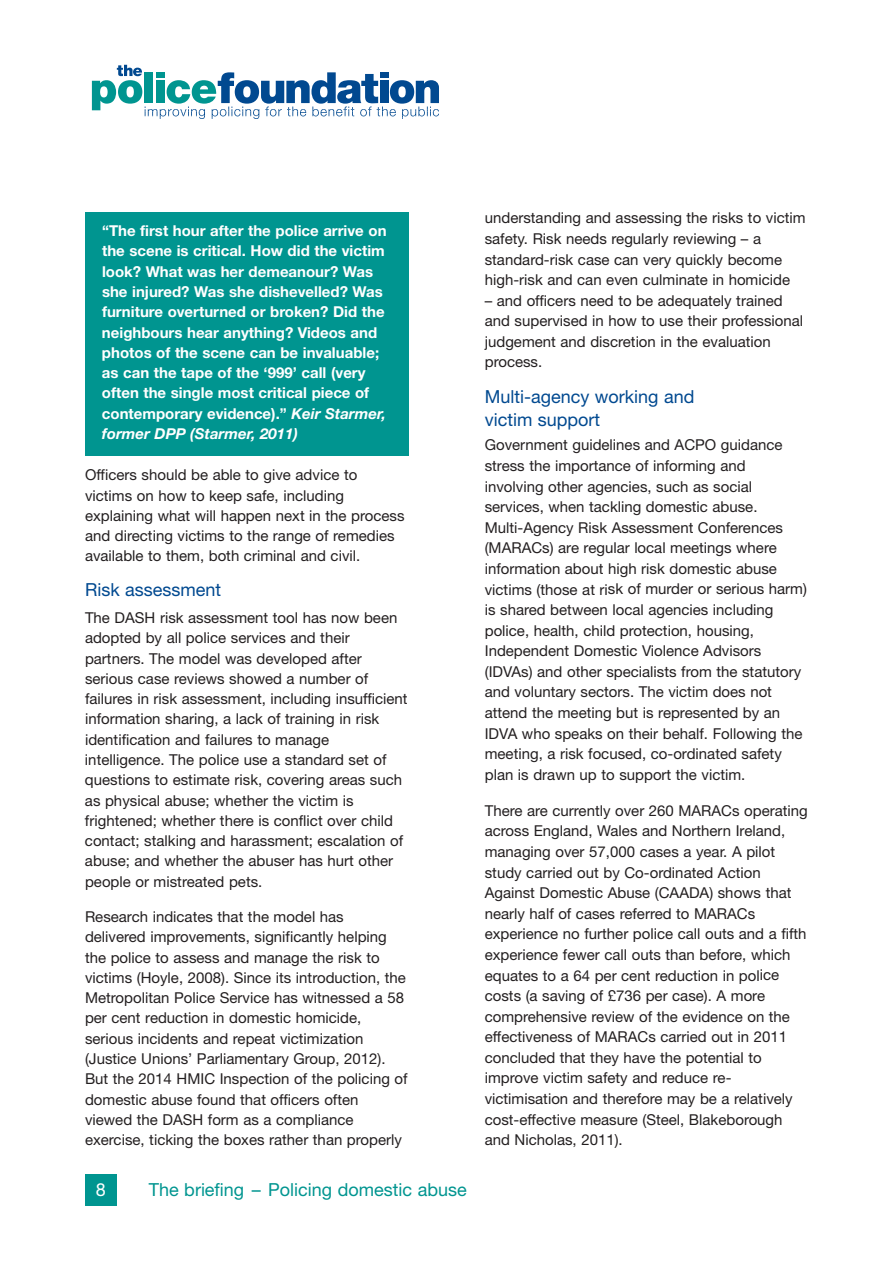
<style>
.page{position:relative;width:893px;height:1263px;background:#fff}
.page>*{position:absolute;margin:0;border:0;box-sizing:border-box;transform-origin:0 0}
.t1{font:18px/22.8px "Helvetica Neue";color:#014990}
.t2{font:18px "Helvetica Neue";color:#009590}
.t3{font:18px "Helvetica Neue";color:#fff}
.t4{font:15px/20.5px "Helvetica Neue";color:#231f20}
.t5{font:700 15px/20.2px "Helvetica Neue";color:#fff}
.s1{font-style:italic}
</style>
<div class="page">
<div style="left:85px;top:213px;width:323px;height:243px;background:#009590"></div>
<svg style="left:92px;top:65px;width:347px;height:54px"></svg>
<div style="left:85px;top:1174px;width:32px;height:31px;background:#009590"></div>
<p class="t5" style="left:102px;top:222px;width:286px">“The first hour after the police arrive on the scene is critical. How did the victim look? What was her demeanour? Was she injured? Was she dishevelled? Was furniture overturned or broken? Did the neighbours hear anything? Videos and photos of the scene can be invaluable; as can the tape of the ‘999’ call (very often the single most critical piece of contemporary evidence).” <span class="s1">Keir Starmer, former DPP (Starmer, 2011)</span></p>
<p class="t4" style="left:85px;top:466px;width:321px">Officers should be able to give advice to victims on how to keep safe, including explaining what will happen next in the process and directing victims to the range of remedies available to them, both criminal and civil.</p>
<p class="t1" style="left:85px;top:580px;width:138px">Risk assessment</p>
<p class="t4" style="left:85px;top:609px;width:324px">The DASH risk assessment tool has now been adopted by all police services and their partners. The model was developed after serious case reviews showed a number of failures in risk assessment, including insufficient information sharing, a lack of training in risk identification and failures to manage intelligence. The police use a standard set of questions to estimate risk, covering areas such as physical abuse; whether the victim is frightened; whether there is conflict over child contact; stalking and harassment; escalation of abuse; and whether the abuser has hurt other people or mistreated pets.</p>
<p class="t4" style="left:85px;top:908px;width:324px">Research indicates that the model has delivered improvements, significantly helping the police to assess and manage the risk to victims (Hoyle, 2008). Since its introduction, the Metropolitan Police Service has witnessed a 58 per cent reduction in domestic homicide, serious incidents and repeat victimization (Justice Unions’ Parliamentary Group, 2012).<br>But the 2014 HMIC Inspection of the policing of domestic abuse found that officers often viewed the DASH form as a compliance exercise, ticking the boxes rather than properly</p>
<p class="t3" style="left:96px;top:1183px;width:12px">8</p>
<p class="t2" style="left:149px;top:1183px;width:319px">The briefing – Policing domestic abuse</p>
<p class="t4" style="left:485px;top:209px;width:322px">understanding and assessing the risks to victim safety. Risk needs regularly reviewing – a standard-risk case can very quickly become high-risk and can even culminate in homicide</p>
<p class="t4" style="left:485px;top:292px;width:320px">– and officers need to be adequately trained and supervised in how to use their professional judgement and discretion in the evaluation process.</p>
<p class="t1" style="left:485px;top:387px;width:211px">Multi-agency working and victim support</p>
<p class="t4" style="left:485px;top:436px;width:324px">Government guidelines and ACPO guidance stress the importance of informing and involving other agencies, such as social services, when tackling domestic abuse.<br>Multi-Agency Risk Assessment Conferences (MARACs) are regular local meetings where information about high risk domestic abuse victims (those at risk of murder or serious harm) is shared between local agencies including police, health, child protection, housing, Independent Domestic Violence Advisors (IDVAs) and other specialists from the statutory and voluntary sectors. The victim does not attend the meeting but is represented by an IDVA who speaks on their behalf. Following the meeting, a risk focused, co-ordinated safety plan is drawn up to support the victim.</p>
<p class="t4" style="left:485px;top:801px;width:325px">There are currently over 260 MARACs operating across England, Wales and Northern Ireland, managing over 57,000 cases a year. A pilot study carried out by Co-ordinated Action Against Domestic Abuse (CAADA) shows that nearly half of cases referred to MARACs experience no further police call outs and a fifth experience fewer call outs than before, which equates to a 64 per cent reduction in police costs (a saving of £736 per case). A more comprehensive review of the evidence on the effectiveness of MARACs carried out in 2011 concluded that they have the potential to improve victim safety and reduce re&shy;victimisation and therefore may be a relatively cost-effective measure (Steel, Blakeborough and Nicholas, 2011).</p>
</div>
